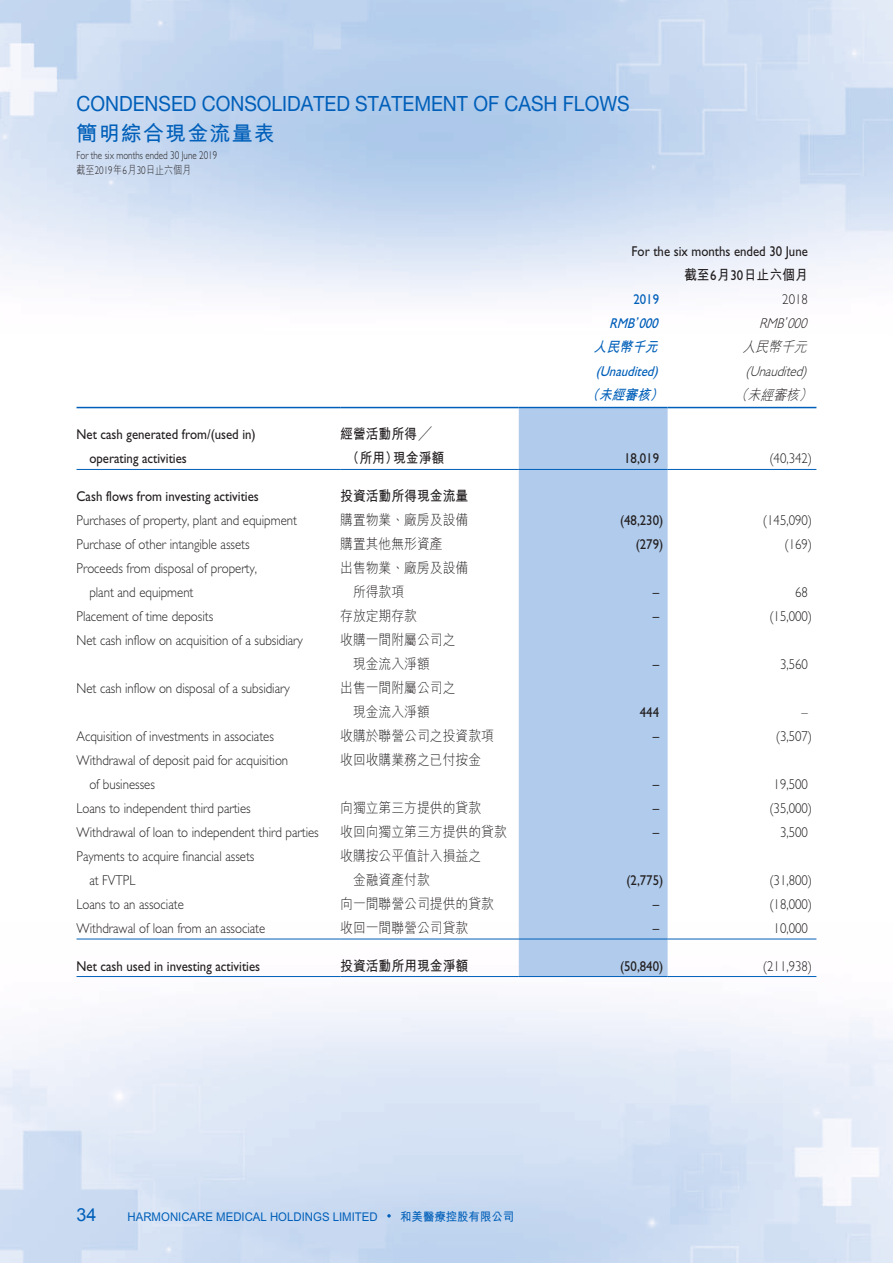
<style>
.page{position:relative;width:893px;height:1263px;background:#fff}
.page>*{position:absolute;margin:0;border:0;box-sizing:border-box;transform-origin:0 0}
.t1{font:21px "Helvetica Neue LT Std";color:#005fb9;scale:.92 1}
.t2{font:700 21px "M Hei HK";letter-spacing:.055em;color:#005fb9}
.t3{font:18px "Arial";color:#005fb9}
.t4{font:300 14.25px/24px "Gill Sans Std";color:#231f20;scale:.9 1}
.t5{font:14.25px/24px "Gill Sans Std";color:#231f20;scale:.9 1}
.t6{font:300 14.25px/24px "M Hei HK";color:#231f20;scale:.9 1}
.t7{font:700 14.25px/24px "M Hei HK";color:#231f20;scale:.9 1}
.t8{font:italic 14.25px "Gill Sans Std";color:#005fb9;scale:.9 1}
.t9{font:italic 300 14.25px "Gill Sans Std";color:#231f20;scale:.9 1}
.t10{font:italic 700 14.25px "M Hei HK";color:#005fb9;scale:.9 1}
.t11{font:italic 300 14.25px "M Hei HK";color:#231f20;scale:.9 1}
.t12{font:14.25px "Gill Sans Std";color:#005fb9;scale:.9 1}
.t13{font:700 12px "M Hei HK";color:#005fb9;scale:.95 1}
.t14{font:300 11.25px "Gill Sans Std";color:#231f20;scale:.8 1}
.t15{font:300 11.25px "M Hei HK";color:#231f20;scale:.8 1}
.s1{font-family:"Gill Sans Std"}
.s2{font-family:"Gill Sans Std";font-weight:400}
</style>
<div class="page">
<img style="left:0;top:923px;width:893px;height:340px">
<svg style="left:387px;top:1214px;width:4px;height:3px"></svg>
<div style="left:519px;top:408px;width:149px;height:568px;background:#b0cbeb"></div>
<hr style="left:77px;top:407px;width:263px;height:1px;background:#005fb9">
<hr style="left:340px;top:407px;width:179px;height:1px;background:#005fb9">
<hr style="left:519px;top:407px;width:149px;height:1px;background:#005fb9">
<hr style="left:668px;top:407px;width:148px;height:1px;background:#005fb9">
<hr style="left:77px;top:469px;width:263px;height:1px;background:#005fb9">
<hr style="left:340px;top:469px;width:179px;height:1px;background:#005fb9">
<hr style="left:519px;top:469px;width:149px;height:1px;background:#005fb9">
<hr style="left:668px;top:469px;width:148px;height:1px;background:#005fb9">
<hr style="left:77px;top:939px;width:263px;height:1px;background:#005fb9">
<hr style="left:340px;top:939px;width:179px;height:1px;background:#005fb9">
<hr style="left:519px;top:939px;width:149px;height:1px;background:#005fb9">
<hr style="left:668px;top:939px;width:148px;height:1px;background:#005fb9">
<hr style="left:77px;top:976px;width:263px;height:1px;background:#005fb9">
<hr style="left:340px;top:976px;width:179px;height:1px;background:#005fb9">
<hr style="left:519px;top:976px;width:149px;height:1px;background:#005fb9">
<hr style="left:668px;top:976px;width:148px;height:1px;background:#005fb9">
<h1 class="t1" style="left:77px;top:91px;width:603px">CONDENSED CONSOLIDATED STATEMENT OF CASH FLOWS</h1>
<h1 class="t2" style="left:77px;top:118px;width:200px">簡明綜合現金流量表</h1>
<p class="t14" style="left:77px;top:149px;width:177px">For the six months ended 30 June 2019</p>
<p class="t15" style="left:77px;top:164px;width:145px">截至<span class="s1">2019</span>年<span class="s1">6</span>月<span class="s1">30</span>日止六個月</p>
<p class="t5" style="left:89px;top:423px;width:186px;text-indent:-13px">Net cash generated from/(used in) operating activities</p>
<p class="t7" style="left:347px;top:421px;width:110px;text-indent:-6px">經營活動所得╱（所用）現金淨額</p>
<p class="t5" style="left:632px;top:239px;width:197px">For the six months ended 30 June</p>
<p class="t7" style="left:684px;top:262px;width:139px">截至<span class="s2">6</span>月<span class="s2">30</span>日止六個月</p>
<p class="t12" style="left:633px;top:291px;width:30px">2019</p>
<p class="t4" style="left:782px;top:287px;width:30px">2018</p>
<p class="t8" style="left:609px;top:315px;width:60px">RMB’000</p>
<p class="t9" style="left:759px;top:315px;width:59px">RMB’000</p>
<p class="t10" style="left:593px;top:336px;width:78px">人民幣千元</p>
<p class="t11" style="left:742px;top:340px;width:77px">人民幣千元</p>
<p class="t8" style="left:596px;top:363px;width:75px">(Unaudited)</p>
<p class="t9" style="left:745px;top:363px;width:74px">(Unaudited)</p>
<p class="t10" style="left:586px;top:384px;width:92px">（未經審核）</p>
<p class="t11" style="left:735px;top:388px;width:91px">（未經審核）</p>
<p class="t5" style="left:624px;top:447px;width:40px">18,019</p>
<p class="t4" style="left:769px;top:447px;width:49px">(40,342)</p>
<p class="t5" style="left:77px;top:484px;width:204px">Cash flows from investing activities</p>
<p class="t7" style="left:340px;top:482px;width:144px">投資活動所得現金流量</p>
<p class="t4" style="left:77px;top:508px;width:246px">Purchases of property, plant and equipment</p>
<p class="t6" style="left:340px;top:508px;width:144px">購置物業、廠房及設備</p>
<p class="t5" style="left:620px;top:508px;width:49px">(48,230)</p>
<p class="t4" style="left:763px;top:508px;width:56px">(145,090)</p>
<p class="t4" style="left:77px;top:532px;width:194px">Purchase of other intangible assets</p>
<p class="t6" style="left:340px;top:532px;width:115px">購置其他無形資產</p>
<p class="t5" style="left:636px;top:532px;width:32px">(279)</p>
<p class="t4" style="left:784px;top:532px;width:32px">(169)</p>
<p class="t4" style="left:89px;top:556px;width:188px;text-indent:-13px">Proceeds from disposal of property, plant and equipment</p>
<p class="t6" style="left:353px;top:556px;width:130px;text-indent:-13px">出售物業、廠房及設備所得款項</p>
<p class="t5" style="left:653px;top:580px;width:9px">–</p>
<p class="t4" style="left:795px;top:580px;width:16px">68</p>
<p class="t4" style="left:77px;top:604px;width:153px">Placement of time deposits</p>
<p class="t6" style="left:340px;top:604px;width:87px">存放定期存款</p>
<p class="t5" style="left:653px;top:604px;width:9px">–</p>
<p class="t4" style="left:769px;top:604px;width:49px">(15,000)</p>
<p class="t4" style="left:77px;top:628px;width:253px">Net cash inflow on acquisition of a subsidiary</p>
<p class="t6" style="left:353px;top:628px;width:116px;text-indent:-13px">收購一間附屬公司之現金流入淨額</p>
<p class="t5" style="left:653px;top:652px;width:9px">–</p>
<p class="t4" style="left:780px;top:652px;width:33px">3,560</p>
<p class="t4" style="left:77px;top:676px;width:238px">Net cash inflow on disposal of a subsidiary</p>
<p class="t6" style="left:353px;top:675px;width:116px;text-indent:-13px">出售一間附屬公司之現金流入淨額</p>
<p class="t5" style="left:640px;top:700px;width:23px">444</p>
<p class="t4" style="left:801px;top:700px;width:9px">–</p>
<p class="t4" style="left:77px;top:724px;width:221px">Acquisition of investments in associates</p>
<p class="t6" style="left:340px;top:723px;width:172px">收購於聯營公司之投資款項</p>
<p class="t5" style="left:653px;top:724px;width:9px">–</p>
<p class="t4" style="left:776px;top:724px;width:42px">(3,507)</p>
<p class="t4" style="left:89px;top:748px;width:222px;text-indent:-13px">Withdrawal of deposit paid for acquisition of businesses</p>
<p class="t6" style="left:340px;top:747px;width:158px">收回收購業務之已付按金</p>
<p class="t5" style="left:653px;top:772px;width:9px">–</p>
<p class="t4" style="left:774px;top:772px;width:40px">19,500</p>
<p class="t4" style="left:77px;top:796px;width:195px">Loans to independent third parties</p>
<p class="t6" style="left:340px;top:795px;width:158px">向獨立第三方提供的貸款</p>
<p class="t5" style="left:653px;top:796px;width:9px">–</p>
<p class="t4" style="left:769px;top:796px;width:49px">(35,000)</p>
<p class="t4" style="left:77px;top:820px;width:271px">Withdrawal of loan to independent third parties</p>
<p class="t6" style="left:340px;top:819px;width:187px">收回向獨立第三方提供的貸款</p>
<p class="t5" style="left:653px;top:820px;width:9px">–</p>
<p class="t4" style="left:780px;top:820px;width:33px">3,500</p>
<p class="t4" style="left:89px;top:844px;width:185px;text-indent:-13px">Payments to acquire financial assets at FVTPL</p>
<p class="t6" style="left:353px;top:843px;width:144px;text-indent:-13px">收購按公平值計入損益之金融資產付款</p>
<p class="t5" style="left:626px;top:868px;width:42px">(2,775)</p>
<p class="t4" style="left:769px;top:868px;width:49px">(31,800)</p>
<p class="t4" style="left:77px;top:892px;width:121px">Loans to an associate</p>
<p class="t6" style="left:340px;top:891px;width:172px">向一間聯營公司提供的貸款</p>
<p class="t5" style="left:653px;top:892px;width:9px">–</p>
<p class="t4" style="left:769px;top:892px;width:49px">(18,000)</p>
<p class="t4" style="left:77px;top:916px;width:211px">Withdrawal of loan from an associate</p>
<p class="t6" style="left:340px;top:915px;width:144px">收回一間聯營公司貸款</p>
<p class="t5" style="left:653px;top:916px;width:9px">–</p>
<p class="t4" style="left:774px;top:916px;width:40px">10,000</p>
<p class="t5" style="left:77px;top:954px;width:206px">Net cash used in investing activities</p>
<p class="t7" style="left:340px;top:952px;width:144px">投資活動所用現金淨額</p>
<p class="t5" style="left:620px;top:954px;width:49px">(50,840)</p>
<p class="t4" style="left:763px;top:954px;width:56px">(211,938)</p>
<p class="t3" style="left:77px;top:1203px;width:22px">34</p>
<p class="t13" style="left:128px;top:1207px;width:265px">HARMONICARE MEDICAL HOLDINGS LIMITED</p>
<p class="t13" style="left:400px;top:1207px;width:121px">和美醫療控股有限公司</p>
</div>
